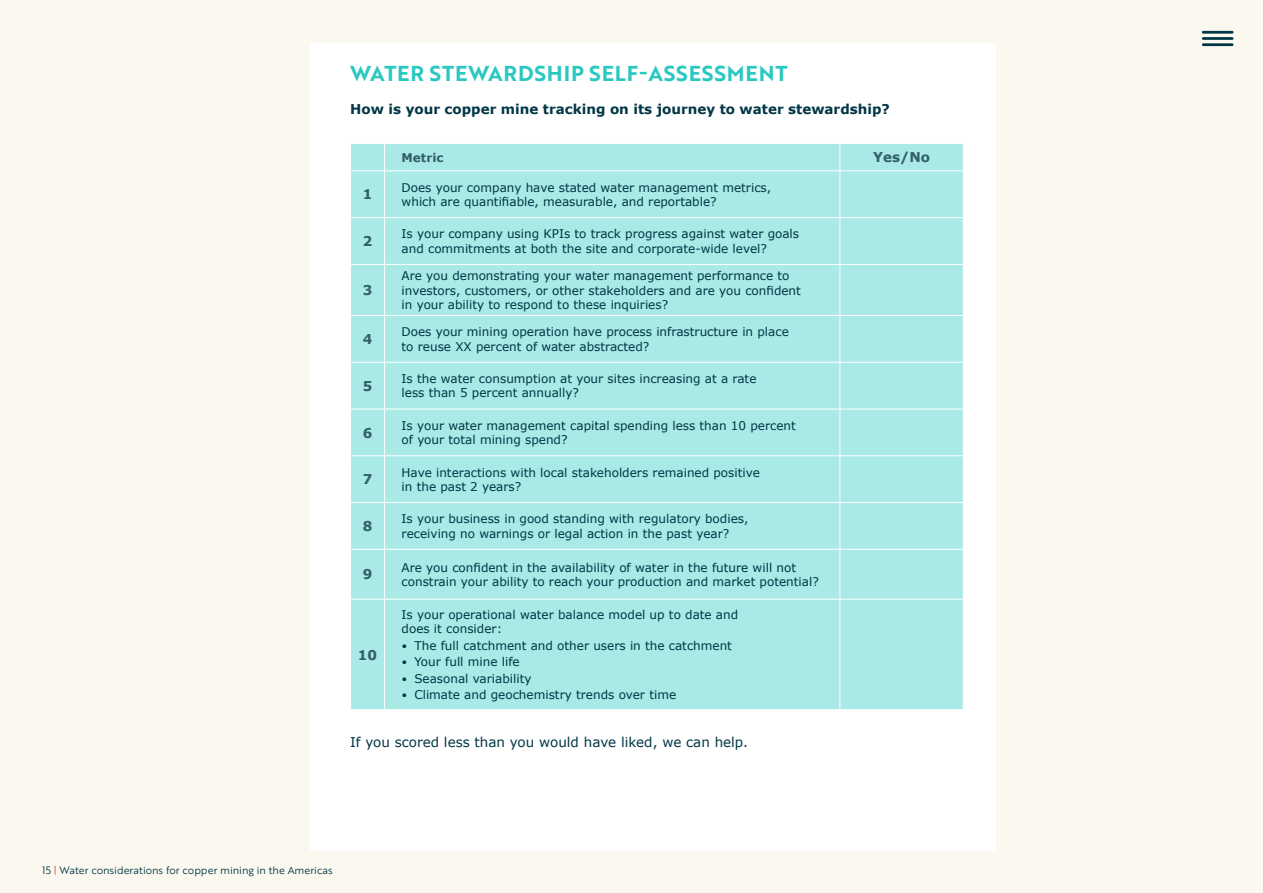
<style>
.page{position:relative;width:1263px;height:893px;background:#faf8ef}
.page>*{position:absolute;margin:0;border:0;box-sizing:border-box;transform-origin:0 0}
.t1{font:700 21px "Brother 1816";letter-spacing:.04em;color:#29c8c1}
.t2{font:700 13.5px "Verdana";color:#003645}
.t3{font:13.5px "Verdana";color:#003645}
.t4{font:700 13.5px "Verdana";color:#335e6a}
.t5{font:12px/14.4px "Verdana";color:#003645}
.t6{font:700 12px "Verdana";color:#335e6a}
.t7{font:10.35px "Brother 1816";color:#003645}
.s1{font-family:"Calibri"}
.s2{color:#f43a4f}
</style>
<div class="page">
<hr style="left:1202px;top:31px;width:31px;height:3px;background:#003645">
<hr style="left:1202px;top:37px;width:31px;height:3px;background:#003645">
<hr style="left:1202px;top:43px;width:31px;height:3px;background:#003645">
<div style="left:311px;top:43px;width:685px;height:807px;background:#fff"></div>
<div style="left:351px;top:144px;width:612px;height:565px;background:#a9e9e6"></div>
<svg style="left:384px;top:144px;width:1px;height:26px"></svg>
<svg style="left:839px;top:144px;width:1px;height:26px"></svg>
<hr style="left:350px;top:170px;width:35px;height:1px;background:#fff">
<hr style="left:385px;top:170px;width:455px;height:1px;background:#fff">
<hr style="left:384px;top:171px;width:1px;height:46px;background:#fff">
<hr style="left:840px;top:170px;width:123px;height:1px;background:#fff">
<hr style="left:839px;top:171px;width:1px;height:46px;background:#fff">
<hr style="left:350px;top:217px;width:35px;height:1px;background:#fff">
<hr style="left:385px;top:217px;width:455px;height:1px;background:#fff">
<hr style="left:384px;top:218px;width:1px;height:46px;background:#fff">
<hr style="left:840px;top:217px;width:123px;height:1px;background:#fff">
<hr style="left:839px;top:218px;width:1px;height:46px;background:#fff">
<hr style="left:350px;top:264px;width:35px;height:1px;background:#fff">
<hr style="left:385px;top:264px;width:455px;height:1px;background:#fff">
<hr style="left:384px;top:265px;width:1px;height:50px;background:#fff">
<hr style="left:840px;top:264px;width:123px;height:1px;background:#fff">
<hr style="left:839px;top:265px;width:1px;height:50px;background:#fff">
<hr style="left:350px;top:315px;width:35px;height:1px;background:#fff">
<hr style="left:385px;top:315px;width:455px;height:1px;background:#fff">
<hr style="left:384px;top:316px;width:1px;height:46px;background:#fff">
<hr style="left:840px;top:315px;width:123px;height:1px;background:#fff">
<hr style="left:839px;top:316px;width:1px;height:46px;background:#fff">
<hr style="left:350px;top:362px;width:35px;height:1px;background:#fff">
<hr style="left:385px;top:362px;width:455px;height:1px;background:#fff">
<hr style="left:384px;top:363px;width:1px;height:46px;background:#fff">
<hr style="left:840px;top:362px;width:123px;height:1px;background:#fff">
<hr style="left:839px;top:363px;width:1px;height:46px;background:#fff">
<hr style="left:350px;top:409px;width:35px;height:1px;background:#fff">
<hr style="left:385px;top:409px;width:455px;height:1px;background:#fff">
<hr style="left:384px;top:409px;width:1px;height:46px;background:#fff">
<hr style="left:840px;top:409px;width:123px;height:1px;background:#fff">
<hr style="left:839px;top:409px;width:1px;height:46px;background:#fff">
<hr style="left:350px;top:455px;width:35px;height:1px;background:#fff">
<hr style="left:385px;top:455px;width:455px;height:1px;background:#fff">
<hr style="left:384px;top:456px;width:1px;height:46px;background:#fff">
<hr style="left:840px;top:455px;width:123px;height:1px;background:#fff">
<hr style="left:839px;top:456px;width:1px;height:46px;background:#fff">
<hr style="left:350px;top:502px;width:35px;height:1px;background:#fff">
<hr style="left:385px;top:502px;width:455px;height:1px;background:#fff">
<hr style="left:384px;top:503px;width:1px;height:46px;background:#fff">
<hr style="left:840px;top:502px;width:123px;height:1px;background:#fff">
<hr style="left:839px;top:503px;width:1px;height:46px;background:#fff">
<hr style="left:350px;top:549px;width:35px;height:1px;background:#fff">
<hr style="left:385px;top:549px;width:455px;height:1px;background:#fff">
<hr style="left:384px;top:550px;width:1px;height:49px;background:#fff">
<hr style="left:840px;top:549px;width:123px;height:1px;background:#fff">
<hr style="left:839px;top:550px;width:1px;height:49px;background:#fff">
<hr style="left:350px;top:599px;width:35px;height:1px;background:#fff">
<hr style="left:385px;top:599px;width:455px;height:1px;background:#fff">
<hr style="left:384px;top:599px;width:1px;height:110px;background:#fff">
<hr style="left:840px;top:599px;width:123px;height:1px;background:#fff">
<hr style="left:839px;top:599px;width:1px;height:110px;background:#fff">
<h1 class="t1" style="left:350px;top:58px;width:439px">WATER STEWARDSHIP SELF-ASSESSMENT</h1>
<p class="t2" style="left:350px;top:100px;width:541px">How is your copper mine tracking on its journey to water stewardship?</p>
<p class="t6" style="left:402px;top:150px;width:43px">Metric</p>
<p class="t4" style="left:873px;top:149px;width:58px">Yes/No</p>
<p class="t4" style="left:363px;top:186px;width:11px">1</p>
<p class="t5" style="left:402px;top:180px;width:371px">Does your company have stated water management metrics, which are quantifiable, measurable, and reportable?</p>
<p class="t4" style="left:363px;top:232px;width:11px">2</p>
<p class="t5" style="left:402px;top:227px;width:399px">Is your company using KPIs to track progress against water goals and commitments at both the site and corporate-wide level?</p>
<p class="t4" style="left:363px;top:281px;width:11px">3</p>
<p class="t5" style="left:402px;top:269px;width:401px">Are you demonstrating your water management performance to investors, customers, or other stakeholders and are you confident in your ability to respond to these inquiries?</p>
<p class="t4" style="left:363px;top:330px;width:11px">4</p>
<p class="t5" style="left:402px;top:325px;width:389px">Does your mining operation have process infrastructure in place to reuse XX percent of water abstracted?</p>
<p class="t4" style="left:363px;top:377px;width:11px">5</p>
<p class="t5" style="left:402px;top:372px;width:356px">Is the water consumption at your sites increasing at a rate less than 5 percent annually?</p>
<p class="t4" style="left:363px;top:424px;width:11px">6</p>
<p class="t5" style="left:402px;top:418px;width:396px">Is your water management capital spending less than 10 percent of your total mining spend?</p>
<p class="t4" style="left:363px;top:471px;width:11px">7</p>
<p class="t5" style="left:402px;top:465px;width:360px">Have interactions with local stakeholders remained positive in the past 2 years?</p>
<p class="t4" style="left:363px;top:517px;width:11px">8</p>
<p class="t5" style="left:402px;top:512px;width:348px">Is your business in good standing with regulatory bodies, receiving no warnings or legal action in the past year?</p>
<p class="t4" style="left:363px;top:566px;width:11px">9</p>
<p class="t5" style="left:402px;top:560px;width:419px">Are you confident in the availability of water in the future will not constrain your ability to reach your production and market potential?</p>
<p class="t5" style="left:402px;top:607px;width:338px">Is your operational water balance model up to date and does it consider:</p>
<p class="t5" style="left:402px;top:638px;width:332px"><span class="s1">•</span> The full catchment and other users in the catchment</p>
<p class="t5" style="left:402px;top:655px;width:120px"><span class="s1">•</span> Your full mine life</p>
<p class="t5" style="left:402px;top:671px;width:131px"><span class="s1">•</span> Seasonal variability</p>
<p class="t5" style="left:402px;top:688px;width:276px"><span class="s1">•</span> Climate and geochemistry trends over time</p>
<p class="t3" style="left:350px;top:734px;width:399px">If you scored less than you would have liked, we can help.</p>
<p class="t4" style="left:358px;top:646px;width:21px">10</p>
<p class="t7" style="left:42px;top:863px;width:292px">15 <span class="s2">|</span> Water considerations for copper mining in the Americas</p>
</div>
